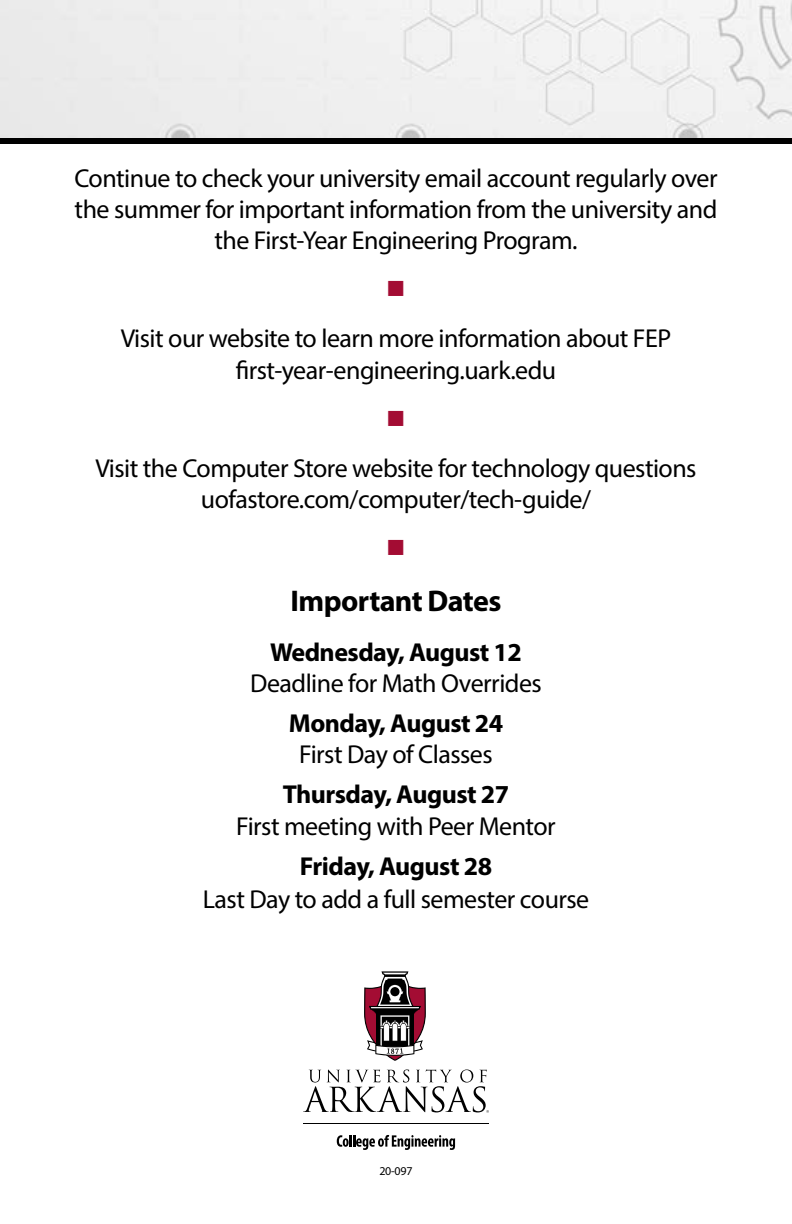
<style>
.page{position:relative;width:792px;height:1224px;background:#fff}
.page>*{position:absolute;margin:0;border:0;box-sizing:border-box;transform-origin:0 0}
.t1{font:700 30px "Myriad Pro";letter-spacing:-.02em;color:#000}
.t2{font:26px/31.2px "Myriad Pro";letter-spacing:-.02em;color:#000;text-align:center}
.t3{font:700 26px "Myriad Pro";letter-spacing:-.02em;color:#000}
.t4{font:26px "Wingdings";color:#a30c33}
.t5{font:12px "Myriad Pro";color:#000}
</style>
<div class="page">
<div style="left:0;top:0;width:792px;height:138px;background:#efefef"></div>
<div style="left:0;top:138px;width:792px;height:6px;background:#000"></div>
<svg style="left:337px;top:1135px;width:118px;height:15px"></svg>
<svg style="left:364px;top:971px;width:62px;height:90px"></svg>
<svg style="left:303px;top:1070px;width:186px;height:43px"></svg>
<hr style="left:303px;top:1123px;width:186px;height:1px;background:#000">
<p class="t2" style="left:74px;top:162px;width:645px">Continue to check your university email account regularly over the summer for important information from the university and the First-Year Engineering Program.</p>
<p class="t4" style="left:386px;top:275px;width:21px">■</p>
<p class="t2" style="left:121px;top:323px;width:552px">Visit our website to learn more information about FEP first-year-engineering.uark.edu</p>
<p class="t4" style="left:386px;top:404px;width:21px">■</p>
<p class="t2" style="left:95px;top:452px;width:603px">Visit the Computer Store website for technology questions uofastore.com/computer/tech-guide/</p>
<p class="t4" style="left:386px;top:534px;width:21px">■</p>
<p class="t1" style="left:291px;top:582px;width:212px">Important Dates</p>
<p class="t3" style="left:270px;top:635px;width:253px">Wednesday, August 12</p>
<p class="t2" style="left:250px;top:667px;width:293px">Deadline for Math Overrides</p>
<p class="t3" style="left:289px;top:706px;width:216px">Monday, August 24</p>
<p class="t2" style="left:299px;top:738px;width:195px">First Day of Classes</p>
<p class="t3" style="left:283px;top:778px;width:228px">Thursday, August 27</p>
<p class="t2" style="left:236px;top:810px;width:321px">First meeting with Peer Mentor</p>
<p class="t3" style="left:300px;top:849px;width:194px">Friday, August 28</p>
<p class="t2" style="left:203px;top:884px;width:388px">Last Day to add a full semester course</p>
<p class="t5" style="left:379px;top:1164px;width:35px">20-097</p>
</div>
